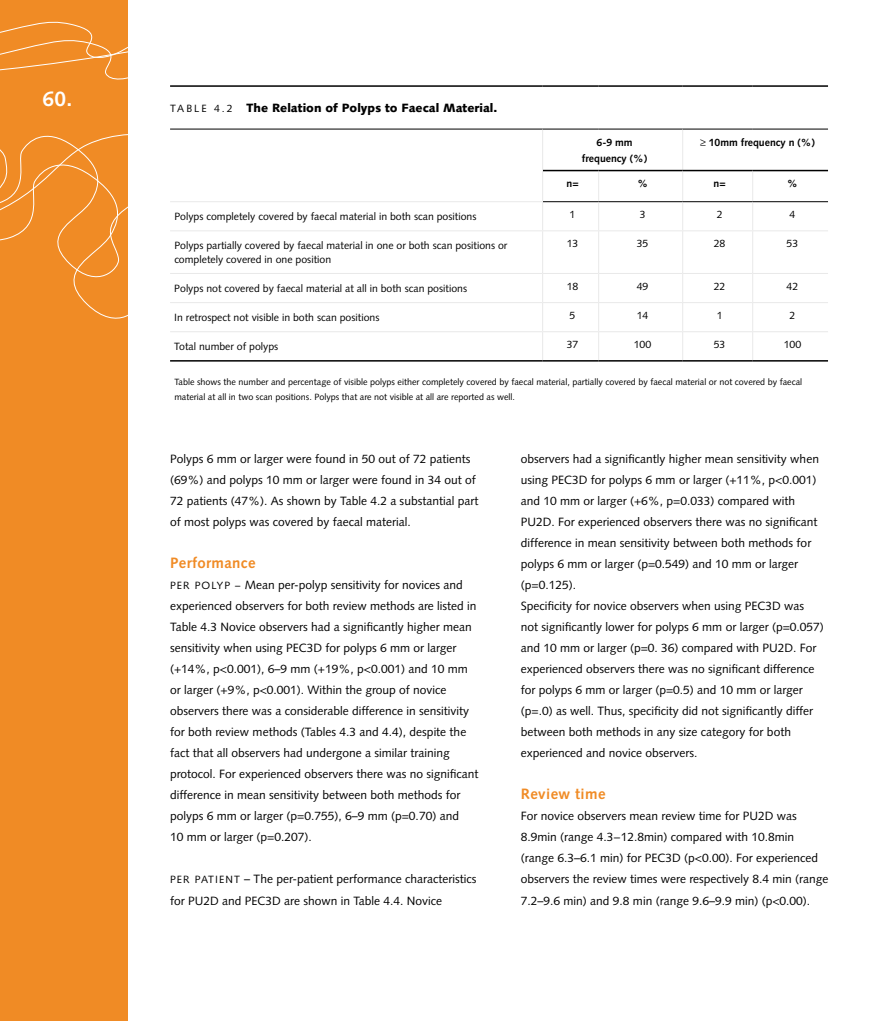
<style>
.page{position:relative;width:893px;height:1021px;background:#fff}
.page>*{position:absolute;margin:0;border:0;box-sizing:border-box;transform-origin:0 0}
.t1{font:700 21px "Syntax";color:#fff}
.t2{font:700 15px "Syntax";letter-spacing:.025em;color:#f08b25}
.t3{font:12px/21px "Syntax";color:#000}
.t4{font:900 12px "Syntax";color:#000}
.t5{font:10.5px/13.5px "Syntax";color:#000}
.t6{font:700 10.5px/16.5px "Syntax";color:#000;text-align:center}
.t7{font:9px/15px "Syntax";color:#000}
.s1{font-weight:400;font-size:10.5px}
.s2{font-size:10.5px}
</style>
<div class="page">
<div style="left:0;top:0;width:128px;height:1020px;background:#f08b25"></div>
<svg style="left:0;top:21px;width:128px;height:298px"></svg>
<hr style="left:170px;top:85px;width:373px;height:2px;background:#000">
<hr style="left:543px;top:85px;width:56px;height:2px;background:#000">
<hr style="left:599px;top:85px;width:84px;height:2px;background:#000">
<hr style="left:683px;top:85px;width:70px;height:2px;background:#000">
<hr style="left:753px;top:85px;width:75px;height:2px;background:#000">
<hr style="left:170px;top:129px;width:373px;height:1px;background:#000">
<hr style="left:542px;top:129px;width:1px;height:41px;background:#e9e9e9">
<hr style="left:543px;top:129px;width:56px;height:1px;background:#000">
<hr style="left:599px;top:129px;width:84px;height:1px;background:#000">
<hr style="left:682px;top:129px;width:1px;height:41px;background:#e9e9e9">
<hr style="left:683px;top:129px;width:70px;height:1px;background:#000">
<hr style="left:753px;top:129px;width:75px;height:1px;background:#000">
<hr style="left:542px;top:170px;width:1px;height:31px;background:#e9e9e9">
<hr style="left:543px;top:170px;width:56px;height:1px;background:#000">
<hr style="left:598px;top:171px;width:1px;height:30px;background:#e9e9e9">
<hr style="left:599px;top:170px;width:84px;height:1px;background:#000">
<hr style="left:682px;top:171px;width:1px;height:30px;background:#e9e9e9">
<hr style="left:683px;top:170px;width:70px;height:1px;background:#000">
<hr style="left:752px;top:171px;width:1px;height:30px;background:#e9e9e9">
<hr style="left:753px;top:170px;width:75px;height:1px;background:#000">
<hr style="left:170px;top:201px;width:373px;height:1px;background:#e9e9e9">
<svg style="left:542px;top:202px;width:1px;height:28px"></svg>
<hr style="left:543px;top:201px;width:56px;height:1px;background:#000">
<svg style="left:598px;top:202px;width:1px;height:28px"></svg>
<hr style="left:599px;top:201px;width:84px;height:1px;background:#000">
<svg style="left:682px;top:202px;width:1px;height:28px"></svg>
<hr style="left:683px;top:201px;width:70px;height:1px;background:#000">
<svg style="left:752px;top:202px;width:1px;height:28px"></svg>
<hr style="left:753px;top:201px;width:75px;height:1px;background:#000">
<hr style="left:170px;top:230px;width:373px;height:1px;background:#e9e9e9">
<hr style="left:542px;top:231px;width:1px;height:42px;background:#e9e9e9">
<hr style="left:543px;top:230px;width:56px;height:1px;background:#e9e9e9">
<hr style="left:598px;top:231px;width:1px;height:42px;background:#e9e9e9">
<hr style="left:599px;top:230px;width:84px;height:1px;background:#e9e9e9">
<hr style="left:682px;top:231px;width:1px;height:42px;background:#e9e9e9">
<hr style="left:683px;top:230px;width:70px;height:1px;background:#e9e9e9">
<hr style="left:752px;top:231px;width:1px;height:42px;background:#e9e9e9">
<hr style="left:753px;top:230px;width:75px;height:1px;background:#e9e9e9">
<hr style="left:170px;top:273px;width:373px;height:1px;background:#e9e9e9">
<hr style="left:543px;top:273px;width:56px;height:1px;background:#e9e9e9">
<hr style="left:599px;top:273px;width:84px;height:1px;background:#e9e9e9">
<hr style="left:683px;top:273px;width:70px;height:1px;background:#e9e9e9">
<hr style="left:753px;top:273px;width:75px;height:1px;background:#e9e9e9">
<hr style="left:170px;top:302px;width:373px;height:1px;background:#e9e9e9">
<hr style="left:543px;top:302px;width:56px;height:1px;background:#e9e9e9">
<hr style="left:599px;top:302px;width:84px;height:1px;background:#e9e9e9">
<hr style="left:683px;top:302px;width:70px;height:1px;background:#e9e9e9">
<hr style="left:753px;top:302px;width:75px;height:1px;background:#e9e9e9">
<hr style="left:170px;top:331px;width:373px;height:1px;background:#e9e9e9">
<svg style="left:542px;top:274px;width:1px;height:86px"></svg>
<hr style="left:543px;top:331px;width:56px;height:1px;background:#e9e9e9">
<svg style="left:598px;top:274px;width:1px;height:86px"></svg>
<hr style="left:599px;top:331px;width:84px;height:1px;background:#e9e9e9">
<svg style="left:682px;top:274px;width:1px;height:86px"></svg>
<hr style="left:683px;top:331px;width:70px;height:1px;background:#e9e9e9">
<svg style="left:752px;top:274px;width:1px;height:86px"></svg>
<hr style="left:753px;top:331px;width:75px;height:1px;background:#e9e9e9">
<hr style="left:170px;top:360px;width:373px;height:1px;background:#000">
<hr style="left:543px;top:360px;width:56px;height:1px;background:#000">
<hr style="left:599px;top:360px;width:84px;height:1px;background:#000">
<hr style="left:683px;top:360px;width:70px;height:1px;background:#000">
<hr style="left:753px;top:360px;width:75px;height:1px;background:#000">
<h1 class="t1" style="left:42px;top:87px;width:31px">60.</h1>
<p class="t5" style="left:170px;top:102px;width:16px">Table</p>
<p class="t4" style="left:214px;top:101px;width:285px"><span class="s1">4 . 2</span> The Relation of Polyps to Faecal Material.</p>
<p class="t6" style="left:582px;top:134px;width:67px">6-9 mm frequency (%)</p>
<p class="t6" style="left:700px;top:134px;width:116px">≥ 10mm frequency n (%)</p>
<p class="t6" style="left:566px;top:175px;width:14px">n=</p>
<p class="t6" style="left:637px;top:175px;width:12px">%</p>
<p class="t6" style="left:714px;top:175px;width:14px">n=</p>
<p class="t6" style="left:787px;top:175px;width:12px">%</p>
<p class="t5" style="left:174px;top:210px;width:304px">Polyps completely covered by faecal material in both scan positions</p>
<p class="t5" style="left:570px;top:208px;width:7px">1</p>
<p class="t5" style="left:640px;top:208px;width:7px">3</p>
<p class="t5" style="left:717px;top:208px;width:7px">2</p>
<p class="t5" style="left:790px;top:208px;width:7px">4</p>
<p class="t5" style="left:174px;top:239px;width:335px">Polyps partially covered by faecal material in one or both scan positions or completely covered in one position</p>
<p class="t5" style="left:567px;top:237px;width:13px">13</p>
<p class="t5" style="left:637px;top:237px;width:13px">35</p>
<p class="t5" style="left:714px;top:237px;width:13px">28</p>
<p class="t5" style="left:787px;top:237px;width:13px">53</p>
<p class="t5" style="left:174px;top:281px;width:294px">Polyps not covered by faecal material at all in both scan positions</p>
<p class="t5" style="left:567px;top:279px;width:13px">18</p>
<p class="t5" style="left:637px;top:279px;width:13px">49</p>
<p class="t5" style="left:714px;top:279px;width:13px">22</p>
<p class="t5" style="left:787px;top:279px;width:13px">42</p>
<p class="t5" style="left:174px;top:311px;width:207px">In retrospect not visible in both scan positions</p>
<p class="t5" style="left:570px;top:308px;width:7px">5</p>
<p class="t5" style="left:637px;top:308px;width:13px">14</p>
<p class="t5" style="left:717px;top:308px;width:7px">1</p>
<p class="t5" style="left:789px;top:308px;width:7px">2</p>
<p class="t5" style="left:174px;top:340px;width:106px">Total number of polyps</p>
<p class="t5" style="left:567px;top:338px;width:13px">37</p>
<p class="t5" style="left:634px;top:338px;width:19px">100</p>
<p class="t5" style="left:714px;top:338px;width:13px">53</p>
<p class="t5" style="left:784px;top:338px;width:19px">100</p>
<p class="t7" style="left:174px;top:374px;width:629px">Table shows the number and percentage of visible polyps either completely covered by faecal material, partially covered by faecal material or not covered by faecal material at all in two scan positions. Polyps that are not visible at all are reported as well.</p>
<p class="t3" style="left:170px;top:448px;width:310px">Polyps 6 mm or larger were found in 50 out of 72 patients (69%) and polyps 10 mm or larger were found in 34 out of 72 patients (47%). As shown by Table 4.2 a substantial part of most polyps was covered by faecal material.</p>
<p class="t2" style="left:170px;top:554px;width:87px">Performance</p>
<p class="t5" style="left:170px;top:579px;width:33px">Per polyp</p>
<p class="t3" style="left:170px;top:574px;width:310px;text-indent:65px"><span class="s2">–</span> Mean per-polyp sensitivity for novices and experienced observers for both review methods are listed in Table 4.3 Novice observers had a significantly higher mean sensitivity when using PEC3D for polyps 6 mm or larger (+14%, p&lt;0.001), 6–9 mm (+19%, p&lt;0.001) and 10 mm or larger (+9%, p&lt;0.001). Within the group of novice observers there was a considerable difference in sensitivity for both review methods (Tables 4.3 and 4.4), despite the fact that all observers had undergone a similar training protocol. For experienced observers there was no significant difference in mean sensitivity between both methods for polyps 6 mm or larger (p=0.755), 6–9 mm (p=0.70) and<br>10 mm or larger (p=0.207).</p>
<p class="t5" style="left:170px;top:873px;width:32px">Per patient</p>
<p class="t3" style="left:170px;top:868px;width:308px;text-indent:74px">– The per-patient performance characteristics for PU2D and PEC3D are shown in Table 4.4. Novice</p>
<p class="t3" style="left:521px;top:448px;width:304px">observers had a significantly higher mean sensitivity when using PEC3D for polyps 6 mm or larger (+11%, p&lt;0.001) and 10 mm or larger (+6%, p=0.033) compared with PU2D. For experienced observers there was no significant difference in mean sensitivity between both methods for polyps 6 mm or larger (p=0.549) and 10 mm or larger (p=0.125).<br>Specificity for novice observers when using PEC3D was not significantly lower for polyps 6 mm or larger (p=0.057) and 10 mm or larger (p=0. 36) compared with PU2D. For experienced observers there was no significant difference for polyps 6 mm or larger (p=0.5) and 10 mm or larger (p=.0) as well. Thus, specificity did not significantly differ between both methods in any size category for both experienced and novice observers.</p>
<p class="t2" style="left:521px;top:785px;width:86px">Review time</p>
<p class="t3" style="left:521px;top:805px;width:309px">For novice observers mean review time for PU2D was 8.9min (range 4.3−12.8min) compared with 10.8min (range 6.3–6.1 min) for PEC3D (p&lt;0.00). For experienced observers the review times were respectively 8.4 min (range 7.2–9.6 min) and 9.8 min (range 9.6–9.9 min) (p&lt;0.00).</p>
</div>
